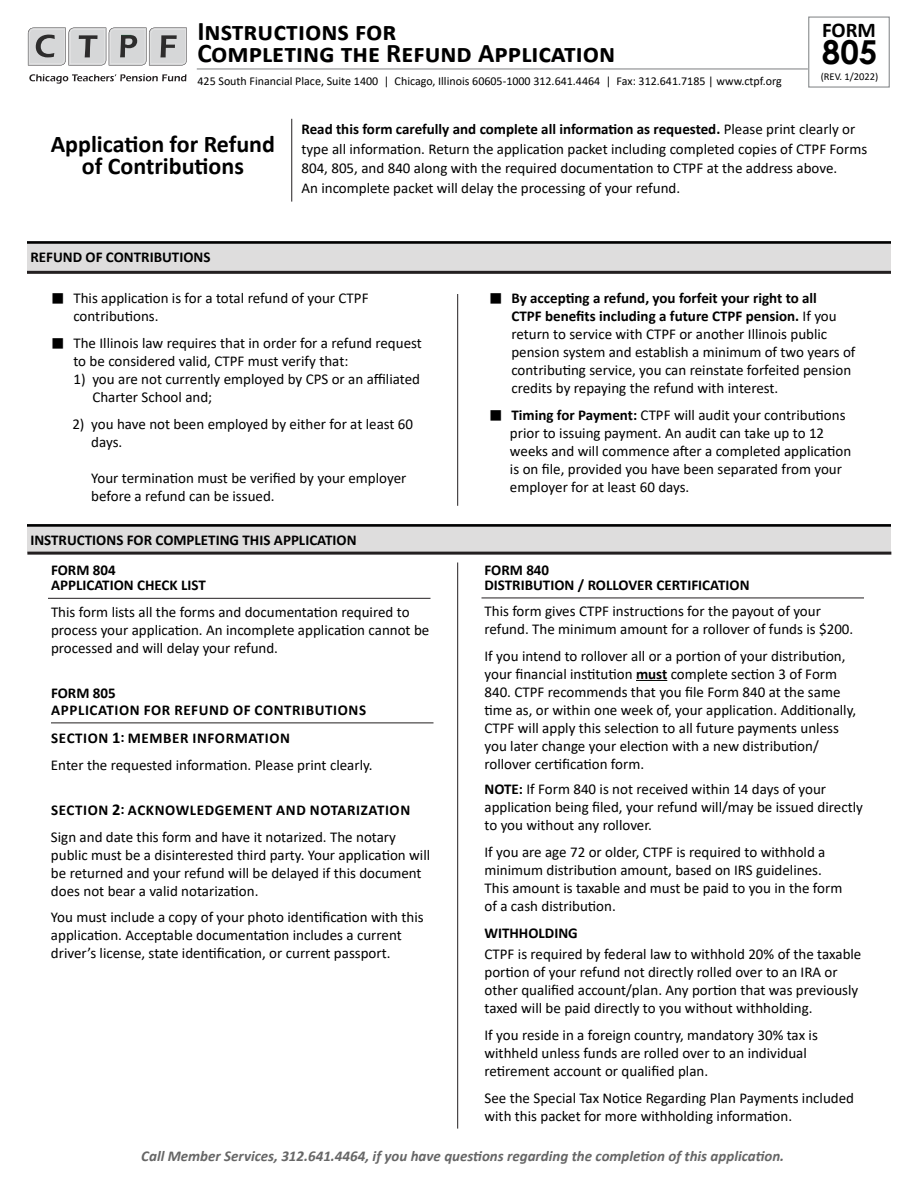
<style>
.page{position:relative;width:918px;height:1188px;background:#fff}
.page>*{position:absolute;margin:0;border:0;box-sizing:border-box;transform-origin:0 0}
.t1{font:700 33px "Century Gothic";color:#000}
.t2{font:700 27px "Calibri";color:#000}
.t3{font:700 24px/22.5px "Calibri";color:#000;text-align:center}
.t4{font:700 21px "Calibri";color:#000}
.t5{font:15px/18px "Calibri";color:#000}
.t6{font:700 15px/15px "Calibri";color:#000}
.t7{font:italic 700 15px "Calibri";color:#666}
.t8{font:700 15px/16.5px "Calibri";letter-spacing:.04em;color:#000}
.t9{font:12px "Calibri";color:#000}
.t10{font:10.5px "Calibri";color:#000}
.s1{font-weight:700}
.s2{font-weight:700;font-size:16.5px}
</style>
<div class="page">
<div style="left:27px;top:525px;width:864px;height:27px;background:#dedddd"></div>
<div style="left:27px;top:243px;width:864px;height:28px;background:#dedddd"></div>
<hr style="left:291px;top:119px;width:1px;height:83px;background:#231f20">
<hr style="left:636px;top:680px;width:31px;height:1px;background:#000">
<hr style="left:457px;top:294px;width:1px;height:212px;background:#231f20">
<hr style="left:457px;top:562px;width:1px;height:567px;background:#231f20">
<hr style="left:27px;top:524px;width:864px;height:3px;background:#000">
<hr style="left:27px;top:241px;width:864px;height:3px;background:#000">
<hr style="left:197px;top:68px;width:611px;height:2px;background:#8a8c8e">
<div style="left:808px;top:16px;width:82px;height:72px;border:1px solid #8a8d8f"></div>
<svg style="left:29px;top:74px;width:157px;height:10px"></svg>
<svg style="left:28px;top:28px;width:159px;height:37px;background:#c0c1c2"></svg>
<hr style="left:27px;top:271px;width:864px;height:3px;background:#231f20">
<hr style="left:27px;top:552px;width:864px;height:3px;background:#231f20">
<hr style="left:48px;top:598px;width:382px;height:1px;background:#231f20">
<hr style="left:51px;top:723px;width:383px;height:1px;background:#231f20">
<hr style="left:482px;top:598px;width:382px;height:1px;background:#231f20">
<h2 class="t2" style="left:197px;top:12px;width:201px">Instructions for</h2>
<h2 class="t2" style="left:197px;top:34px;width:419px">Completing the Refund Application</h2>
<p class="t9" style="left:198px;top:73px;width:586px">425 South Financial Place, Suite 1400 | Chicago, Illinois 60605-1000 312.641.4464 | Fax: 312.641.7185 | www.ctpf.org</p>
<h3 class="t4" style="left:822px;top:15px;width:55px">FORM</h3>
<p class="t10" style="left:821px;top:69px;width:59px">(REV. 1/2022)</p>
<h1 class="t1" style="left:822px;top:27px;width:57px">805</h1>
<h3 class="t3" style="left:51px;top:132px;width:226px">Application for Refund of Contributions</h3>
<p class="t5" style="left:302px;top:119px;width:567px;line-height:19.5px"><span class="s1">Read this form carefully and complete all information as requested.</span> Please print clearly or type all information. Return the application packet including completed copies of CTPF Forms 804, 805, and 840 along with the required documentation to CTPF at the address above.<br>An incomplete packet will delay the processing of your refund.</p>
<p class="t6" style="left:30px;top:249px;width:182px">REFUND OF CONTRIBUTIONS</p>
<p class="t5" style="left:73px;top:289px;width:297px;text-indent:-22px">■ This application is for a total refund of your CTPF contributions.</p>
<p class="t5" style="left:73px;top:334px;width:350px;text-indent:-22px">■ The Illinois law requires that in order for a refund request to be considered valid, CTPF must verify that:</p>
<p class="t5" style="left:92px;top:370px;width:329px;text-indent:-19px">1) you are not currently employed by CPS or an affiliated<br>Charter School and;</p>
<p class="t5" style="left:91px;top:415px;width:323px;text-indent:-19px">2) you have not been employed by either for at least 60 days.</p>
<p class="t5" style="left:91px;top:469px;width:317px">Your termination must be verified by your employer before a refund can be issued.</p>
<p class="t6" style="left:30px;top:532px;width:328px">INSTRUCTIONS FOR COMPLETING THIS APPLICATION</p>
<p class="t6" style="left:51px;top:563px;width:156px">FORM 804<br>APPLICATION CHECK LIST</p>
<p class="t5" style="left:51px;top:603px;width:380px">This form lists all the forms and documentation required to process your application. An incomplete application cannot be processed and will delay your refund.</p>
<p class="t8" style="left:51px;top:685px;width:317px">FORM 805<br>APPLICATION FOR REFUND OF CONTRIBUTIONS</p>
<p class="t5" style="left:51px;top:724px;width:323px;line-height:27px"><span class="s1">SECTION</span> <span class="s2">1</span><span class="s1">: MEMBER INFORMATION<br></span>Enter the requested information. Please print clearly.</p>
<p class="t5" style="left:51px;top:796px;width:361px;line-height:27px"><span class="s1">SECTION</span> <span class="s2">2</span><span class="s1">: ACKNOWLEDGEMENT AND NOTARIZATION<br></span>Sign and date this form and have it notarized. The notary</p>
<p class="t5" style="left:51px;top:846px;width:381px">public must be a disinterested third party. Your application will be returned and your refund will be delayed if this document does not bear a valid notarization.</p>
<p class="t5" style="left:51px;top:907px;width:374px">You must include a copy of your photo identification with this application. Acceptable documentation includes a current driver’s license, state identification, or current passport.</p>
<p class="t5" style="left:511px;top:289px;width:346px;text-indent:-22px">■ <span class="s1">By accepting a refund, you forfeit your right to all<br>CTPF benefits including a future CTPF pension.</span> If you return to service with CTPF or another Illinois public pension system and establish a minimum of two years of contributing service, you can reinstate forfeited pension credits by repaying the refund with interest.</p>
<p class="t5" style="left:510px;top:406px;width:343px;text-indent:-21px">■ <span class="s1">Timing for Payment:</span> CTPF will audit your contributions prior to issuing payment. An audit can take up to 12 weeks and will commence after a completed application is on file, provided you have been separated from your employer for at least 60 days.</p>
<p class="t6" style="left:484px;top:563px;width:267px">FORM 840<br>DISTRIBUTION / ROLLOVER CERTIFICATION</p>
<p class="t5" style="left:484px;top:601px;width:370px">This form gives CTPF instructions for the payout of your refund. The minimum amount for a rollover of funds is $200.</p>
<p class="t5" style="left:484px;top:646px;width:373px">If you intend to rollover all or a portion of your distribution, your financial institution <span class="s1">must</span> complete section 3 of Form 840. CTPF recommends that you file Form 840 at the same time as, or within one week of, your application. Additionally, CTPF will apply this selection to all future payments unless you later change your election with a new distribution/ rollover certification form.</p>
<p class="t5" style="left:484px;top:780px;width:380px"><span class="s1">NOTE:</span> If Form 840 is not received within 14 days of your application being filed, your refund will/may be issued directly to you without any rollover.</p>
<p class="t5" style="left:484px;top:843px;width:359px">If you are age 72 or older, CTPF is required to withhold a minimum distribution amount, based on IRS guidelines.<br>This amount is taxable and must be paid to you in the form of a cash distribution.</p>
<p class="t6" style="left:484px;top:926px;width:95px">WITHHOLDING</p>
<p class="t5" style="left:484px;top:945px;width:378px">CTPF is required by federal law to withhold 20% of the taxable portion of your refund not directly rolled over to an IRA or other qualified account/plan. Any portion that was previously taxed will be paid directly to you without withholding.</p>
<p class="t5" style="left:484px;top:1026px;width:335px">If you reside in a foreign country, mandatory 30% tax is withheld unless funds are rolled over to an individual retirement account or qualified plan.</p>
<p class="t5" style="left:484px;top:1089px;width:371px">See the Special Tax Notice Regarding Plan Payments included with this packet for more withholding information.</p>
<p class="t7" style="left:141px;top:1146px;width:645px">Call Member Services, 312.641.4464, if you have questions regarding the completion of this application.</p>
</div>
